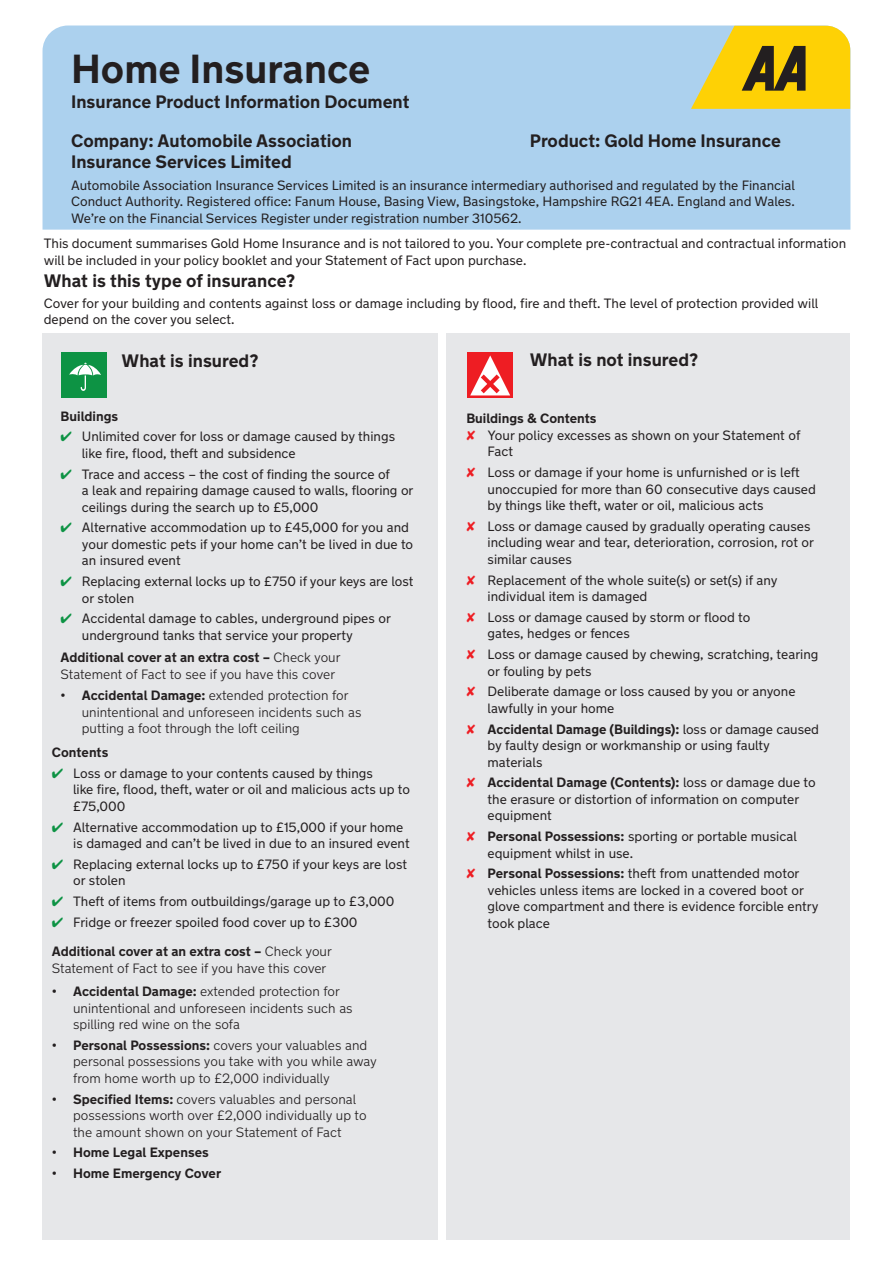
<style>
.page{position:relative;width:893px;height:1263px;background:#fff}
.page>*{position:absolute;margin:0;border:0;box-sizing:border-box;transform-origin:0 0}
.t1{font:700 40.5px "New Transport";color:#231f20}
.TEXT{font:700 18px/21px "New Transport";color:#231f20}
.TEXT-2{font:13.5px/16.5px "New Transport";color:#231f20}
.TEXT-3{font:300 13.5px/16.5px "New Transport";color:#231f20}
.HEADLINE{font:13.5px/16.5px "New Transport";color:#231f20;text-align:justify}
.TEXT-4{font:700 13.5px "New Transport";color:#231f20}
.s1{color:#0d9344}
.s2{font-weight:700}
</style>
<div class="page">
<div style="left:43px;top:26px;width:807px;height:204px;background:#acd1ee"></div>
<svg style="left:691px;top:26px;width:159px;height:83px;background:#d6ba2b"></svg>
<div style="left:43px;top:333px;width:395px;height:906px;background:#e6e7e9"></div>
<div style="left:446px;top:333px;width:404px;height:906px;background:#e6e7e9"></div>
<div style="left:61px;top:353px;width:45px;height:45px;background:#0d9344"></div>
<svg style="left:69px;top:363px;width:32px;height:28px"></svg>
<div style="left:467px;top:353px;width:46px;height:45px;background:#ee1d23"></div>
<svg style="left:470px;top:355px;width:40px;height:40px"></svg>
<p class="t1" style="left:71px;top:43px;width:301px">Home Insurance</p>
<p class="TEXT" style="left:71px;top:92px;width:340px">Insurance Product Information Document</p>
<p class="TEXT" style="left:71px;top:130px;width:283px">Company: Automobile Association<br>Insurance Services Limited</p>
<p class="TEXT" style="left:530px;top:130px;width:253px">Product: Gold Home Insurance</p>
<p class="HEADLINE" style="left:71px;top:177px;width:725px">Automobile Association Insurance Services Limited is an insurance intermediary authorised and regulated by the Financial Conduct Authority. Registered office: Fanum House, Basing View, Basingstoke, Hampshire RG21 4EA. England and Wales.<br>We’re on the Financial Services Register under registration number 310562.</p>
<p class="HEADLINE" style="left:44px;top:235px;width:804px">This document summarises Gold Home Insurance and is not tailored to you. Your complete pre-contractual and contractual information will be included in your policy booklet and your Statement of Fact upon purchase.</p>
<p class="TEXT" style="left:44px;top:271px;width:253px">What is this type of insurance?</p>
<p class="TEXT-2" style="left:44px;top:295px;width:776px">Cover for your building and contents against loss or damage including by flood, fire and theft. The level of protection provided will depend on the cover you select.</p>
<p class="TEXT" style="left:122px;top:351px;width:138px">What is insured?</p>
<p class="TEXT" style="left:530px;top:349px;width:170px">What is not insured?</p>
<p class="TEXT-4" style="left:61px;top:407px;width:59px">Buildings</p>
<p class="TEXT-2" style="left:82px;top:428px;width:315px;text-indent:-21px"><span class="s1">✔</span> Unlimited cover for loss or damage caused by things like fire, flood, theft and subsidence</p>
<p class="TEXT-2" style="left:82px;top:466px;width:333px;text-indent:-21px"><span class="s1">✔</span> Trace and access – the cost of finding the source of<br>a leak and repairing damage caused to walls, flooring or ceilings during the search up to £5,000</p>
<p class="TEXT-2" style="left:82px;top:519px;width:333px;text-indent:-21px"><span class="s1">✔</span> Alternative accommodation up to £45,000 for you and your domestic pets if your home can’t be lived in due to an insured event</p>
<p class="TEXT-2" style="left:82px;top:573px;width:333px;text-indent:-21px"><span class="s1">✔</span> Replacing external locks up to £750 if your keys are lost or stolen</p>
<p class="TEXT-2" style="left:82px;top:610px;width:311px;text-indent:-21px"><span class="s1">✔</span> Accidental damage to cables, underground pipes or underground tanks that service your property</p>
<p class="TEXT-3" style="left:61px;top:649px;width:281px"><span class="s2">Additional cover at an extra cost –</span> Check your<br>Statement of Fact to see if you have this cover</p>
<p class="TEXT-3" style="left:82px;top:687px;width:281px;text-indent:-21px"><span class="s2">• Accidental Damage:</span> extended protection for unintentional and unforeseen incidents such as putting a foot through the loft ceiling</p>
<p class="TEXT-4" style="left:52px;top:744px;width:58px">Contents</p>
<p class="TEXT-2" style="left:73px;top:765px;width:338px;text-indent:-21px"><span class="s1">✔</span> Loss or damage to your contents caused by things<br>like fire, flood, theft, water or oil and malicious acts up to £75,000</p>
<p class="TEXT-2" style="left:73px;top:819px;width:338px;text-indent:-21px"><span class="s1">✔</span> Alternative accommodation up to £15,000 if your home is damaged and can’t be lived in due to an insured event</p>
<p class="TEXT-2" style="left:73px;top:856px;width:335px;text-indent:-21px"><span class="s1">✔</span> Replacing external locks up to £750 if your keys are lost or stolen</p>
<p class="TEXT-2" style="left:52px;top:893px;width:344px"><span class="s1">✔</span> Theft of items from outbuildings/garage up to £3,000</p>
<p class="TEXT-2" style="left:52px;top:914px;width:307px"><span class="s1">✔</span> Fridge or freezer spoiled food cover up to £300</p>
<p class="TEXT-3" style="left:52px;top:943px;width:281px"><span class="s2">Additional cover at an extra cost –</span> Check your<br>Statement of Fact to see if you have this cover</p>
<p class="TEXT-3" style="left:73px;top:983px;width:281px;text-indent:-21px"><span class="s2">• Accidental Damage:</span> extended protection for unintentional and unforeseen incidents such as spilling red wine on the sofa</p>
<p class="TEXT-3" style="left:73px;top:1037px;width:305px;text-indent:-21px"><span class="s2">• Personal Possessions:</span> covers your valuables and personal possessions you take with you while away from home worth up to £2,000 individually</p>
<p class="TEXT-3" style="left:73px;top:1090px;width:295px;text-indent:-21px"><span class="s2">• Specified Items:</span> covers valuables and personal possessions worth over £2,000 individually up to the amount shown on your Statement of Fact</p>
<p class="TEXT-4" style="left:52px;top:1144px;width:158px">• Home Legal Expenses</p>
<p class="TEXT-4" style="left:52px;top:1165px;width:171px">• Home Emergency Cover</p>
<p class="TEXT-2" style="left:488px;top:410px;width:314px;text-indent:-21px"><span class="s2">Buildings &amp; Contents<br></span>Your policy excesses as shown on your Statement of<br>Fact</p>
<p class="TEXT-2" style="left:488px;top:464px;width:330px">Loss or damage if your home is unfurnished or is left unoccupied for more than 60 consecutive days caused by things like theft, water or oil, malicious acts</p>
<p class="TEXT-2" style="left:488px;top:518px;width:328px">Loss or damage caused by gradually operating causes including wear and tear, deterioration, corrosion, rot or similar causes</p>
<p class="TEXT-2" style="left:488px;top:572px;width:291px">Replacement of the whole suite(s) or set(s) if any individual item is damaged</p>
<p class="TEXT-2" style="left:488px;top:609px;width:264px">Loss or damage caused by storm or flood to gates, hedges or fences</p>
<p class="TEXT-2" style="left:488px;top:646px;width:332px">Loss or damage caused by chewing, scratching, tearing or fouling by pets</p>
<p class="TEXT-2" style="left:488px;top:683px;width:309px">Deliberate damage or loss caused by you or anyone lawfully in your home</p>
<p class="TEXT-2" style="left:488px;top:721px;width:333px"><span class="s2">Accidental Damage (Buildings):</span> loss or damage caused by faulty design or workmanship or using faulty materials</p>
<p class="TEXT-2" style="left:488px;top:774px;width:330px"><span class="s2">Accidental Damage (Contents):</span> loss or damage due to the erasure or distortion of information on computer equipment</p>
<p class="TEXT-2" style="left:488px;top:828px;width:311px"><span class="s2">Personal Possessions:</span> sporting or portable musical equipment whilst in use.</p>
<p class="TEXT-2" style="left:488px;top:865px;width:332px"><span class="s2">Personal Possessions:</span> theft from unattended motor vehicles unless items are locked in a covered boot or glove compartment and there is evidence forcible entry took place</p>
</div>
